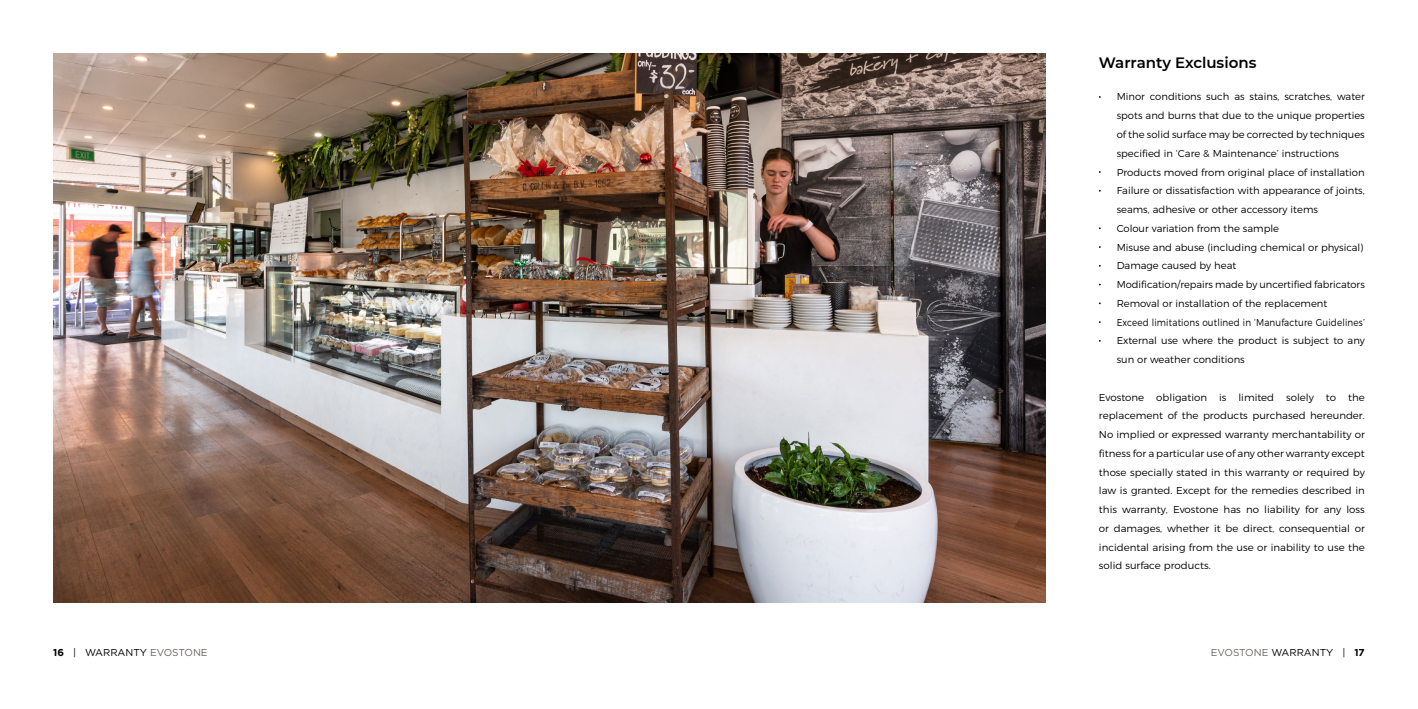
<style>
.page{position:relative;width:1418px;height:709px;background:#fff}
.page>*{position:absolute;margin:0;border:0;box-sizing:border-box;transform-origin:0 0}
.t1{font:600 15px "Montserrat";color:#000}
.t2{font:300 10px/18.8px "Montserrat";color:#000}
.t3{font:10px "Gotham HTF";color:#000}
.s1{font-weight:700}
.s2{color:#686462}
.s3{color:#6a6764}
</style>
<div class="page">
<img style="left:53px;top:53px;width:992px;height:549px">
<h1 class="t1" style="left:1098px;top:52px;width:159px">Warranty Exclusions</h1>
<p class="t2" style="left:1116px;top:87px;width:250px">Minor conditions such as stains, scratches, water spots and burns that due to the unique properties of the solid surface may be corrected by techniques specified in ‘Care &amp; Maintenance’ instructions Products moved from original place of installation Failure or dissatisfaction with appearance of joints, seams, adhesive or other accessory items<br>Colour variation from the sample<br>Misuse and abuse (including chemical or physical)<br>Damage caused by heat<br>Modification/repairs made by uncertified fabricators Removal or installation of the replacement<br>Exceed limitations outlined in ‘Manufacture Guidelines’ External use where the product is subject to any sun or weather conditions</p>
<p class="t2" style="left:1098px;top:387px;width:267px;text-align:justify">Evostone obligation is limited solely to the replacement of the products purchased hereunder.<br>No implied or expressed warranty merchantability or fitness for a particular use of any other warranty except those specially stated in this warranty or required by law is granted. Except for the remedies described in this warranty, Evostone has no liability for any loss or damages, whether it be direct, consequential or incidental arising from the use or inability to use the solid surface products.</p>
<p class="t3" style="left:53px;top:646px;width:156px"><span class="s1">16</span> | WARRANTY <span class="s2">EVOSTONE</span></p>
<p class="t3" style="left:1210px;top:646px;width:156px"><span class="s3">EVOSTONE</span> WARRANTY | <span class="s1">17</span></p>
</div>
